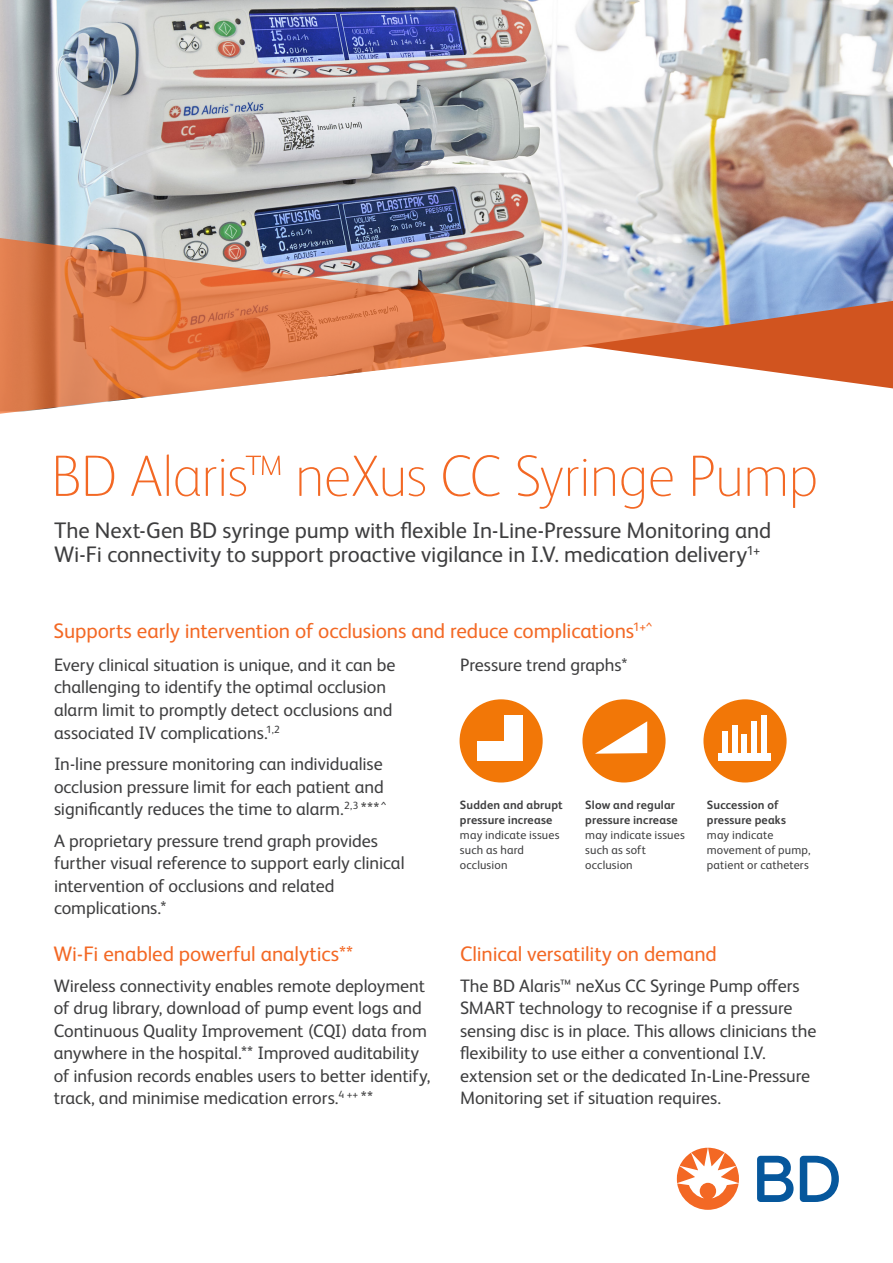
<style>
.page{position:relative;width:893px;height:1263px;background:#fff}
.page>*{position:absolute;margin:0;border:0;box-sizing:border-box;transform-origin:0 0}
.t1{font:100 58.5px "FS Albert Pro";letter-spacing:-.015em;color:#f36824}
.t2{font:22.5px/24px "FS Albert Pro";letter-spacing:-.005em;color:#3e3e3f}
.t3{font:21px "FS Albert Pro";letter-spacing:-.005em;color:#f36824}
.t4{font:18px/22.5px "FS Albert Pro";letter-spacing:-.005em;color:#3e3e3f}
.t5{font:12px/15px "FS Albert Pro";letter-spacing:.01em;color:#3e3e3f}
.t6{font:700 12px/15px "FS Albert Pro";letter-spacing:.015em;color:#3e3e3f}
.s1{font-weight:400}
.s2{font-weight:700}
</style>
<div class="page">
<svg style="left:757px;top:1156px;width:82px;height:46px"></svg>
<svg style="left:677px;top:1148px;width:62px;height:62px"></svg>
<img style="left:0;top:0;width:893px;height:389px">
<img style="left:0;top:228px;width:731px;height:186px">
<svg style="left:582px;top:301px;width:311px;height:87px"></svg>
<div style="left:460px;top:699px;width:83px;height:83px;background:#f27707;border-radius:50%"></div>
<div style="left:478px;top:741px;width:39px;height:20px;background:#fff"></div>
<div style="left:504px;top:715px;width:18px;height:46px;background:#fff"></div>
<div style="left:582px;top:699px;width:84px;height:83px;background:#f27707;border-radius:50%"></div>
<svg style="left:595px;top:721px;width:52px;height:33px"></svg>
<div style="left:703px;top:699px;width:83px;height:83px;background:#f27707;border-radius:50%"></div>
<div style="left:761px;top:715px;width:6px;height:46px;background:#fff"></div>
<div style="left:718px;top:753px;width:53px;height:8px;background:#fff"></div>
<div style="left:751px;top:721px;width:6px;height:40px;background:#fff"></div>
<div style="left:742px;top:734px;width:5px;height:27px;background:#fff"></div>
<div style="left:732px;top:725px;width:5px;height:36px;background:#fff"></div>
<div style="left:722px;top:731px;width:6px;height:30px;background:#fff"></div>
<p class="t1" style="left:51px;top:438px;width:769px">BD Alaris™ neXus CC Syringe Pump</p>
<p class="t2" style="left:54px;top:517px;width:719px">The Next-Gen BD syringe pump with flexible In-Line-Pressure Monitoring and<br>Wi-Fi connectivity to support proactive vigilance in I.V. medication delivery<sup>1+</sup></p>
<p class="t3" style="left:54px;top:616px;width:600px">Supports early intervention of occlusions and reduce complications<sup>1+^</sup></p>
<p class="t4" style="left:54px;top:652px;width:343px">Every clinical situation is unique, and it can be challenging to identify the optimal occlusion alarm limit to promptly detect occlusions and associated IV complications.<sup>1,2</sup></p>
<p class="t4" style="left:54px;top:751px;width:330px">In-line pressure monitoring can individualise</p>
<p class="t4" style="left:54px;top:774px;width:331px">occlusion pressure limit for each patient and</p>
<p class="t4" style="left:54px;top:796px;width:334px">significantly reduces the time to alarm.<sup>2,3</sup> ***<sup>^</sup></p>
<p class="t4" style="left:54px;top:828px;width:326px">A proprietary pressure trend graph provides</p>
<p class="t4" style="left:54px;top:850px;width:352px">further visual reference to support early clinical</p>
<p class="t4" style="left:54px;top:873px;width:282px">intervention of occlusions and related</p>
<p class="t4" style="left:54px;top:895px;width:114px">complications.*</p>
<p class="t4" style="left:460px;top:652px;width:169px">Pressure trend graphs*</p>
<p class="t6" style="left:460px;top:797px;width:104px">Sudden and abrupt pressure increase <span class="s1">may indicate issues such as hard</span></p>
<p class="t5" style="left:460px;top:856px;width:49px">occlusion</p>
<p class="t6" style="left:585px;top:797px;width:91px">Slow and regular</p>
<p class="t5" style="left:585px;top:812px;width:101px"><span class="s2">pressure increase </span>may indicate issues such as soft</p>
<p class="t5" style="left:585px;top:857px;width:49px">occlusion</p>
<p class="t6" style="left:707px;top:797px;width:73px">Succession of</p>
<p class="t6" style="left:707px;top:812px;width:81px">pressure peaks</p>
<p class="t5" style="left:707px;top:826px;width:105px">may indicate movement of pump, patient or catheters</p>
<p class="t3" style="left:54px;top:939px;width:301px">Wi-Fi enabled powerful analytics**</p>
<p class="t4" style="left:54px;top:973px;width:378px">Wireless connectivity enables remote deployment of drug library, download of pump event logs and Continuous Quality Improvement (CQI) data from anywhere in the hospital.** Improved auditability of infusion records enables users to better identify, track, and minimise medication errors.<sup>4</sup> <sup>++</sup> **</p>
<p class="t3" style="left:460px;top:939px;width:258px">Clinical versatility on demand</p>
<p class="t4" style="left:460px;top:973px;width:358px">The BD Alaris™ neXus CC Syringe Pump offers SMART technology to recognise if a pressure sensing disc is in place. This allows clinicians the flexibility to use either a conventional I.V.</p>
<p class="t4" style="left:460px;top:1063px;width:352px">extension set or the dedicated In-Line-Pressure<br>Monitoring set if situation requires.</p>
</div>
